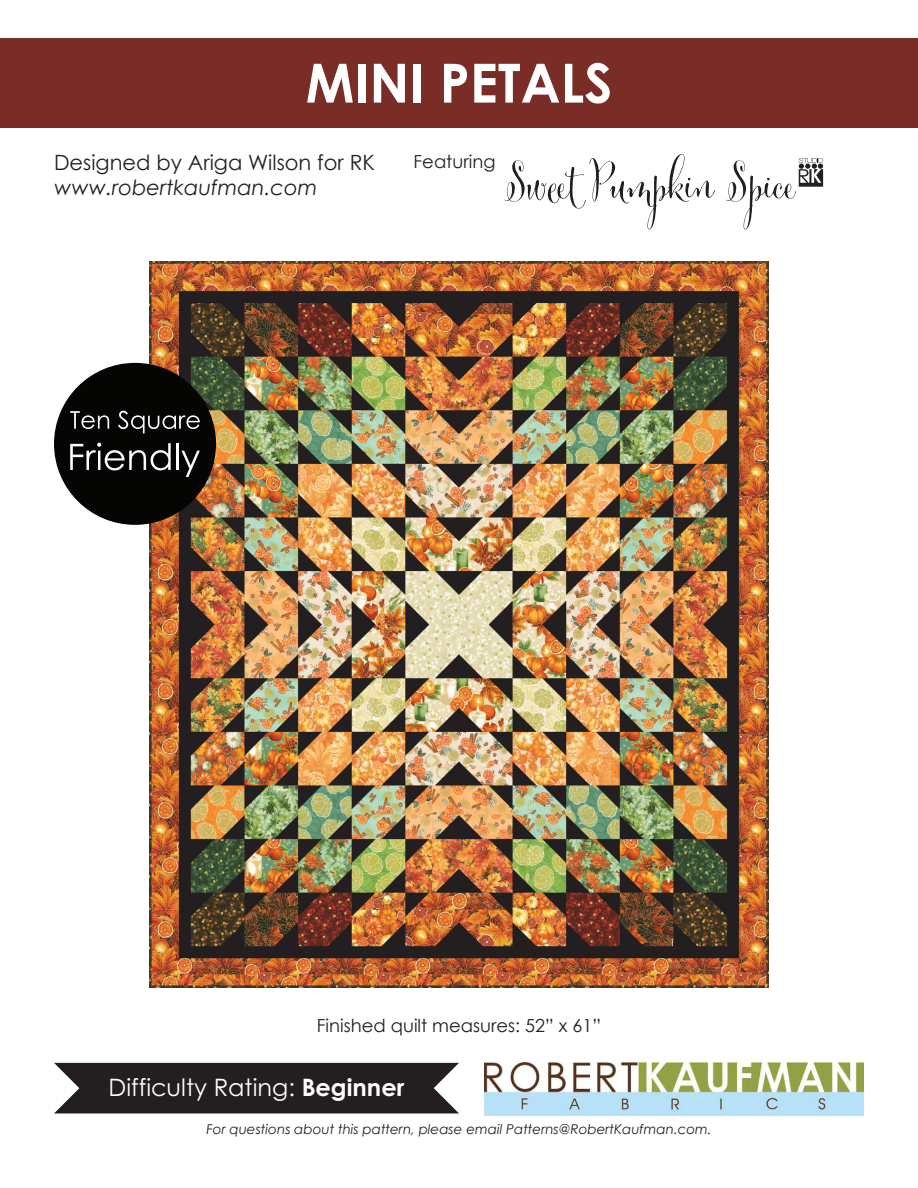
<style>
.page{position:relative;width:918px;height:1188px;background:#fff}
.page>*{position:absolute;margin:0;border:0;box-sizing:border-box;transform-origin:0 0}
.t1{font:700 67.5px "Century Gothic";color:#fff}
.Pattern_Title{font:700 54px "Century Gothic";color:#fff}
.t2{font:24px "Century Gothic";color:#fff}
.t3{font:21px "Century Gothic";color:#231f20}
.t4{font:italic 21px "Century Gothic";color:#231f20}
.t5{font:18px "Century Gothic";color:#231f20}
.t6{font:italic 13.5px "Century Gothic";color:#231f20}
.s1{font-weight:700}
</style>
<div class="page">
<div style="left:0;top:38px;width:918px;height:90px;background:#7a2c26"></div>
<img style="left:484px;top:1063px;width:379px;height:52px">
<img style="left:150px;top:261px;width:618px;height:726px">
<svg style="left:504px;top:154px;width:211px;height:76px"></svg>
<svg style="left:726px;top:158px;width:97px;height:72px"></svg>
<div style="left:54px;top:1063px;width:405px;height:50px;background:#231f20"></div>
<div style="left:54px;top:363px;width:162px;height:162px;background:#050504;border-radius:50%"></div>
<svg style="left:70px;top:411px;width:39px;height:18px"></svg>
<svg style="left:118px;top:411px;width:82px;height:22px"></svg>
<svg style="left:70px;top:443px;width:101px;height:27px"></svg>
<hr style="left:176px;top:443px;width:2px;height:27px;background:#fff">
<svg style="left:181px;top:451px;width:19px;height:26px"></svg>
<p class="t1" style="left:290px;top:27px;width:334px">Just Kisses</p>
<p class="Pattern_Title" style="left:306px;top:42px;width:308px">MINI PETALS</p>
<p class="t3" style="left:54px;top:148px;width:322px">Designed by Ariga Wilson for RK</p>
<p class="t4" style="left:54px;top:173px;width:265px">www.robertkaufman.com</p>
<p class="t5" style="left:414px;top:148px;width:83px">Featuring</p>
<p class="t5" style="left:317px;top:1013px;width:286px">Finished quilt measures: 52” x 61”</p>
<p class="t2" style="left:109px;top:1070px;width:297px">Difficulty Rating: <span class="s1">Beginner</span></p>
<p class="t6" style="left:206px;top:1120px;width:507px">For questions about this pattern, please email Patterns@RobertKaufman.com.</p>
</div>
